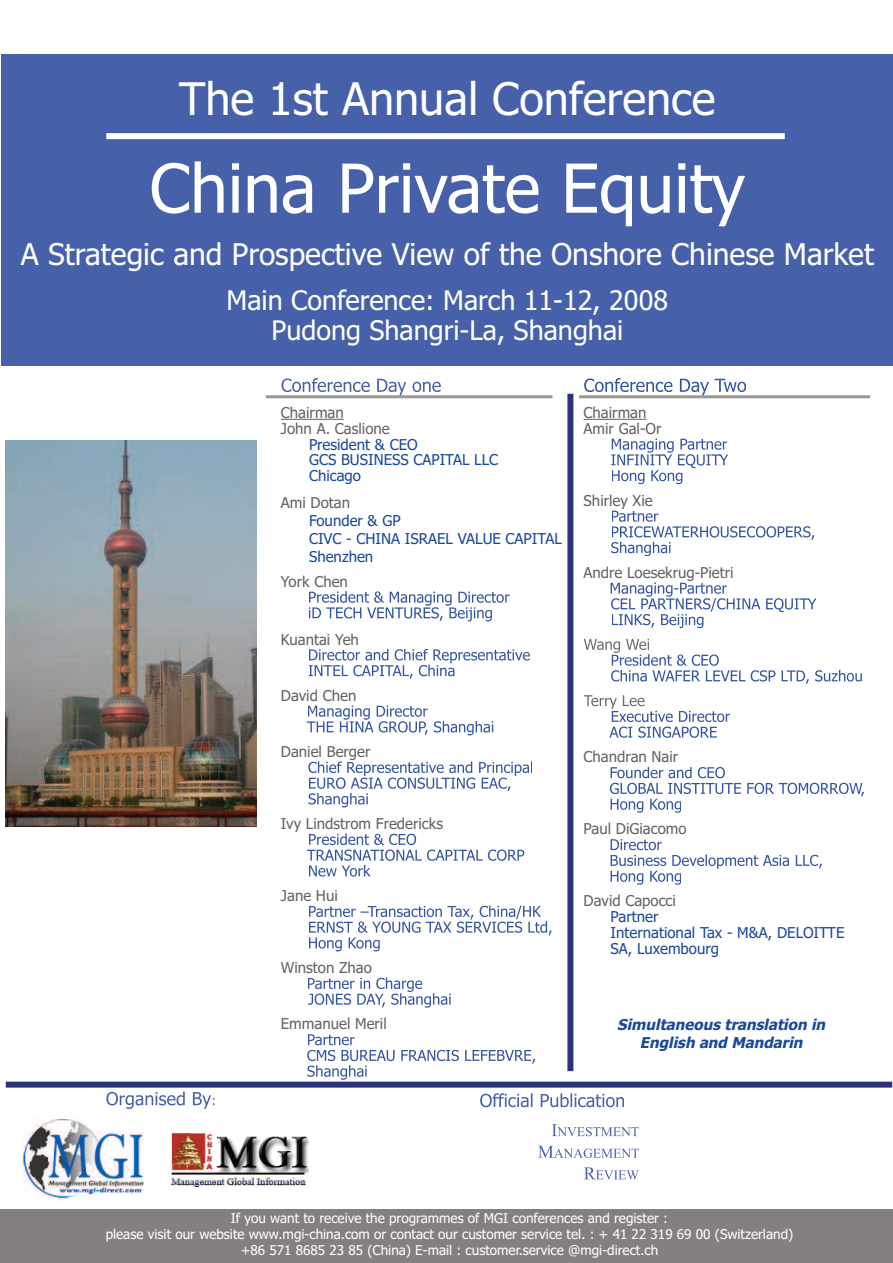
<style>
.page{position:relative;width:893px;height:1263px;background:#fff}
.page>*{position:absolute;margin:0;border:0;box-sizing:border-box;transform-origin:0 0}
.t1{font:67.5px "Tahoma";color:#fff}
.t2{font:45px "Tahoma";color:#fff}
.t3{font:30px "Tahoma";color:#fff}
.t4{font:27px/30px "Tahoma";color:#fff;text-align:center}
.t5{font:15px/15.8px "Tahoma";color:#646262}
.t6{font:15px/15.8px "Tahoma";color:#1a489c}
.t7{font:italic 700 15px/18px "Tahoma";color:#1a489c;text-align:center}
.t8{font:13.5px/16.2px "Tahoma";color:#fff;text-align:center}
</style>
<div class="page">
<img style="left:23px;top:1119px;width:122px;height:80px">
<svg style="left:106px;top:1091px;width:96px;height:18px"></svg>
<div style="left:0;top:1209px;width:893px;height:53px;background:#84807f"></div>
<div style="left:6px;top:1082px;width:886px;height:6px;background:#2b337c"></div>
<hr style="left:584px;top:419px;width:62px;height:1px;background:#646262">
<svg style="left:584px;top:378px;width:113px;height:14px"></svg>
<svg style="left:611px;top:439px;width:117px;height:45px"></svg>
<svg style="left:611px;top:511px;width:144px;height:45px"></svg>
<svg style="left:611px;top:583px;width:173px;height:45px"></svg>
<svg style="left:584px;top:639px;width:183px;height:42px"></svg>
<svg style="left:584px;top:695px;width:133px;height:43px"></svg>
<svg style="left:610px;top:767px;width:164px;height:46px"></svg>
<svg style="left:611px;top:839px;width:78px;height:46px"></svg>
<svg style="left:480px;top:1093px;width:114px;height:14px"></svg>
<img style="left:171px;top:1132px;width:137px;height:54px">
<div style="left:567px;top:394px;width:6px;height:677px;background:#2b337c"></div>
<img style="left:6px;top:440px;width:250px;height:387px">
<div style="left:2px;top:54px;width:891px;height:312px;background:#4760aa"></div>
<div style="left:106px;top:133px;width:679px;height:6px;background:#fff"></div>
<hr style="left:281px;top:419px;width:63px;height:1px;background:#646262">
<svg style="left:281px;top:378px;width:114px;height:14px"></svg>
<svg style="left:309px;top:591px;width:134px;height:30px"></svg>
<svg style="left:449px;top:607px;width:43px;height:14px"></svg>
<svg style="left:309px;top:649px;width:145px;height:30px"></svg>
<svg style="left:307px;top:706px;width:186px;height:29px"></svg>
<svg style="left:507px;top:786px;width:4px;height:5px"></svg>
<svg style="left:308px;top:761px;width:126px;height:46px"></svg>
<svg style="left:307px;top:833px;width:189px;height:43px"></svg>
<svg style="left:309px;top:906px;width:155px;height:45px"></svg>
<svg style="left:308px;top:977px;width:143px;height:31px"></svg>
<svg style="left:307px;top:1034px;width:138px;height:46px"></svg>
<svg style="left:552px;top:1124px;width:68px;height:12px"></svg>
<svg style="left:538px;top:1146px;width:82px;height:12px"></svg>
<svg style="left:584px;top:1167px;width:55px;height:12px"></svg>
<hr style="left:266px;top:395px;width:286px;height:3px;background:#9a9897">
<hr style="left:579px;top:395px;width:291px;height:3px;background:#9a9897">
<h2 class="t2" style="left:179px;top:73px;width:538px">The 1st Annual Conference</h2>
<h1 class="t1" style="left:150px;top:150px;width:597px">China Private Equity</h1>
<h3 class="t3" style="left:21px;top:237px;width:855px">A Strategic and Prospective View of the Onshore Chinese Market</h3>
<h3 class="t4" style="left:227px;top:286px;width:443px">Main Conference: March 11-12, 2008<br>Pudong Shangri-La, Shanghai</h3>
<p class="t5" style="left:281px;top:405px;width:110px">Chairman<br>John A. Caslione</p>
<p class="t6" style="left:309px;top:436px;width:191px">President &amp; CEO<br>GCS BUSINESS CAPITAL LLC<br>Chicago</p>
<p class="t5" style="left:281px;top:495px;width:71px">Ami Dotan</p>
<p class="t6" style="left:309px;top:512px;width:254px;line-height:18px">Founder &amp; GP<br>CIVC - CHINA ISRAEL VALUE CAPITAL<br>Shenzhen</p>
<p class="t5" style="left:281px;top:574px;width:69px">York Chen</p>
<p class="t5" style="left:281px;top:631px;width:80px">Kuantai Yeh</p>
<p class="t5" style="left:281px;top:688px;width:77px">David Chen</p>
<p class="t5" style="left:281px;top:744px;width:91px">Daniel Berger</p>
<p class="t5" style="left:584px;top:405px;width:79px">Chairman<br>Amir Gal-Or</p>
<p class="t5" style="left:584px;top:493px;width:71px">Shirley Xie</p>
<p class="t5" style="left:584px;top:565px;width:152px">Andre Loesekrug-Pietri</p>
<p class="t5" style="left:584px;top:749px;width:96px">Chandran Nair</p>
<p class="t5" style="left:281px;top:816px;width:164px">Ivy Lindstrom Fredericks</p>
<p class="t5" style="left:584px;top:821px;width:105px">Paul DiGiacomo</p>
<p class="t5" style="left:281px;top:888px;width:58px">Jane Hui</p>
<p class="t5" style="left:281px;top:960px;width:92px">Winston Zhao</p>
<p class="t5" style="left:584px;top:893px;width:94px">David Capocci</p>
<p class="t6" style="left:611px;top:909px;width:235px">Partner<br>International Tax - M&amp;A, DELOITTE<br>SA, Luxembourg</p>
<p class="t5" style="left:281px;top:1016px;width:107px">Emmanuel Meril</p>
<p class="t7" style="left:617px;top:1015px;width:213px">Simultaneous translation in<br>English and Mandarin</p>
<p class="t8" style="left:106px;top:1210px;width:689px">If you want to receive the programmes of MGI conferences and register :<br>please visit our website www.mgi-china.com or contact our customer service tel. : + 41 22 319 69 00 (Switzerland) +86 571 8685 23 85 (China) E-mail : customer.service @mgi-direct.ch</p>
</div>
